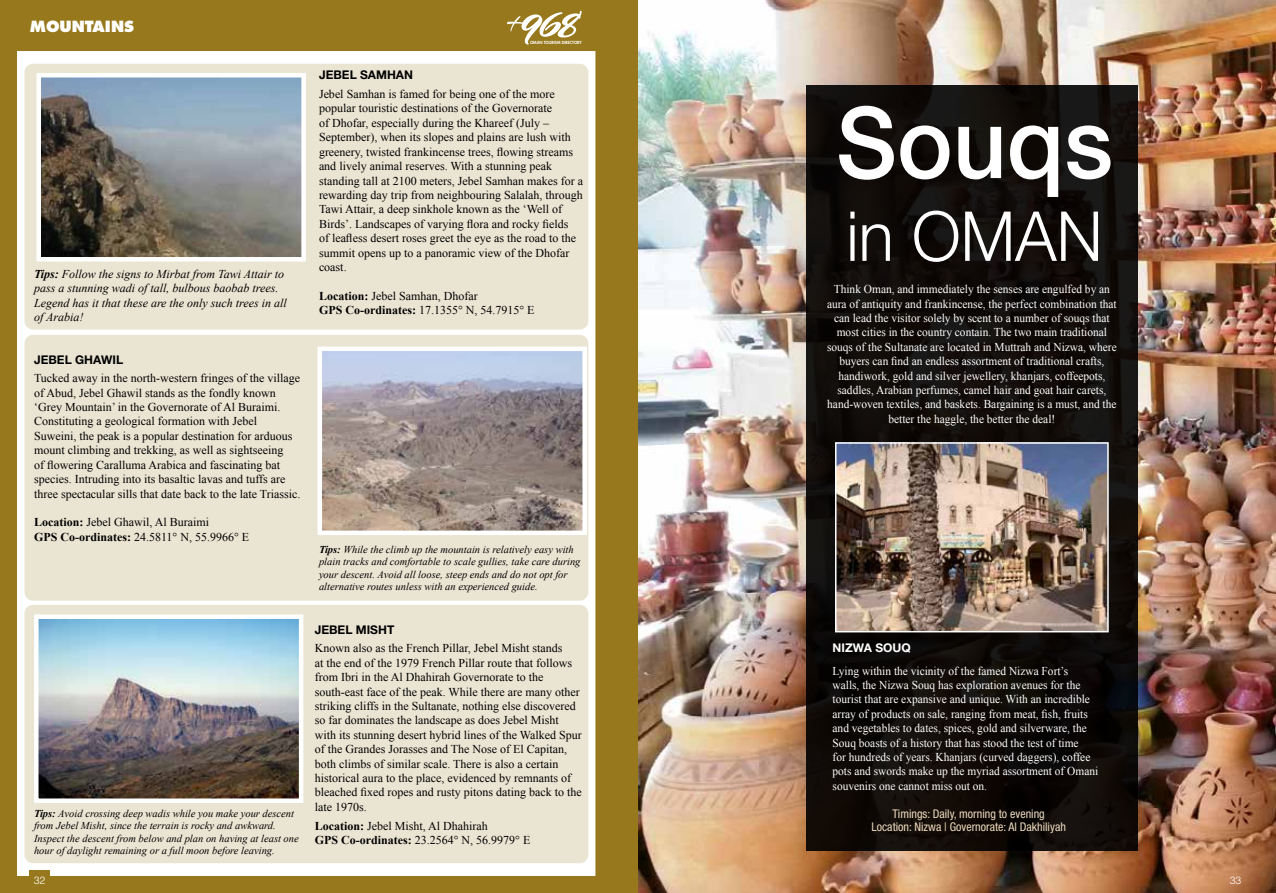
<style>
.page{position:relative;width:1276px;height:893px;background:#fff}
.page>*{position:absolute;margin:0;border:0;box-sizing:border-box;transform-origin:0 0}
.t1{font:500 99px "Helvetica Neue LT Std";color:#fff;scale:.95 1}
.t2{font:300 69px "Helvetica Neue LT Std";color:#fff;scale:.95 1}
.t3{font:800 15px "Futura Std";color:#fff}
.t4{font:12px/14.4px "Times New Roman";color:#000}
.t5{font:12px/14.4px "Times New Roman";color:#fff;text-align:center;scale:.95 1}
.t6{font:italic 12px/14.4px "Times New Roman";color:#000}
.t7{font:condensed 12px/13.5px "Helvetica Neue LT Std";color:#ecd9bc;text-align:center}
.t8{font:700 12px "Helvetica Neue LT Std";color:#000}
.t9{font:700 12px "Helvetica Neue LT Std";color:#fff}
.t10{font:italic 10.5px/12.6px "Times New Roman";color:#000}
.t11{font:300 10.5px "Helvetica LT Std";color:#fff}
.t12{font:800 4.05px "Futura Std";color:#fff}
.s1{font-weight:700}
</style>
<div class="page">
<img style="left:638px;top:0;width:638px;height:893px">
<div style="left:806px;top:85px;width:331px;height:765px;background:linear-gradient(to right,#0e0a08,#120e0c)"></div>
<img style="left:838px;top:445px;width:267px;height:184px">
<div style="left:835px;top:442px;width:273px;height:190px;border:2px solid #fff"></div>
<svg style="left:0;top:0;width:638px;height:893px;background:#c6bfa8"></svg>
<svg style="left:507px;top:11px;width:75px;height:34px"></svg>
<div style="left:30px;top:870px;width:20px;height:20px;background:#97781c"></div>
<p class="t3" style="left:30px;top:17px;width:106px">MOUNTAINS</p>
<p class="t6" style="left:34px;top:266px;width:254px"><span class="s1">Tips:</span> Follow the signs to Mirbat from Tawi Attair to pass a stunning wadi of tall, bulbous baobab trees.<br>Legend has it that these are the only such trees in all of Arabia!</p>
<p class="t8" style="left:34px;top:352px;width:91px">JEBEL GHAWIL</p>
<p class="t4" style="left:34px;top:371px;width:268px">Tucked away in the north-western fringes of the village of Abud, Jebel Ghawil stands as the fondly known ‘Grey Mountain’ in the Governorate of Al Buraimi.<br>Constituting a geological formation with Jebel Suweini, the peak is a popular destination for arduous mount climbing and trekking, as well as sightseeing<br>of flowering Caralluma Arabica and fascinating bat species. Intruding into its basaltic lavas and tuffs are three spectacular sills that date back to the late Triassic.</p>
<p class="t4" style="left:34px;top:515px;width:217px"><span class="s1">Location:</span> Jebel Ghawil, Al Buraimi<br><span class="s1">GPS Co-ordinates:</span> 24.5811° N, 55.9966° E</p>
<p class="t10" style="left:34px;top:807px;width:266px"><span class="s1">Tips:</span> Avoid crossing deep wadis while you make your descent from Jebel Misht, since the terrain is rocky and awkward.<br>Inspect the descent from below and plan on having at least one hour of daylight remaining or a full moon before leaving.</p>
<p class="t11" style="left:34px;top:873px;width:13px">32</p>
<p class="t12" style="left:530px;top:40px;width:53px">OMAN TOURISM DIRECTORY</p>
<p class="t8" style="left:319px;top:68px;width:96px">JEBEL SAMHAN</p>
<p class="t4" style="left:319px;top:87px;width:265px">Jebel Samhan is famed for being one of the more popular touristic destinations of the Governorate<br>of Dhofar, especially during the Khareef (July – September), when its slopes and plains are lush with greenery, twisted frankincense trees, flowing streams and lively animal reserves. With a stunning peak standing tall at 2100 meters, Jebel Samhan makes for a rewarding day trip from neighbouring Salalah, through Tawi Attair, a deep sinkhole known as the ‘Well of Birds’. Landscapes of varying flora and rocky fields<br>of leafless desert roses greet the eye as the road to the summit opens up to a panoramic view of the Dhofar coast.</p>
<p class="t4" style="left:319px;top:288px;width:217px"><span class="s1">Location:</span> Jebel Samhan, Dhofar<br><span class="s1">GPS Co-ordinates:</span> 17.1355° N, 54.7915° E</p>
<p class="t10" style="left:319px;top:543px;width:263px"><span class="s1">Tips:</span> While the climb up the mountain is relatively easy with plain tracks and comfortable to scale gullies, take care during your descent. Avoid all loose, steep ends and do not opt for alternative routes unless with an experienced guide.</p>
<p class="t8" style="left:315px;top:622px;width:81px">JEBEL MISHT</p>
<p class="t4" style="left:315px;top:641px;width:269px">Known also as the French Pillar, Jebel Misht stands<br>at the end of the 1979 French Pillar route that follows from Ibri in the Al Dhahirah Governorate to the south-east face of the peak. While there are many other striking cliffs in the Sultanate, nothing else discovered so far dominates the landscape as does Jebel Misht with its stunning desert hybrid lines of the Walked Spur of the Grandes Jorasses and The Nose of El Capitan, both climbs of similar scale. There is also a certain historical aura to the place, evidenced by remnants of bleached fixed ropes and rusty pitons dating back to the late 1970s.</p>
<p class="t4" style="left:315px;top:818px;width:217px"><span class="s1">Location:</span> Jebel Misht, Al Dhahirah<br><span class="s1">GPS Co-ordinates:</span> 23.2564° N, 56.9979° E</p>
<h1 class="t1" style="left:836px;top:84px;width:293px">Souqs</h1>
<h2 class="t2" style="left:846px;top:194px;width:271px">in OMAN</h2>
<p class="t5" style="left:827px;top:282px;width:306px">Think Oman, and immediately the senses are engulfed by an aura of antiquity and frankincense, the perfect combination that can lead the visitor solely by scent to a number of souqs that most cities in the country contain. The two main traditional souqs of the Sultanate are located in Muttrah and Nizwa, where buyers can find an endless assortment of traditional crafts, handiwork, gold and silver jewellery, khanjars, coffeepots, saddles, Arabian perfumes, camel hair and goat hair carets, hand-woven textiles, and baskets. Bargaining is a must, and the better the haggle, the better the deal!</p>
<p class="t9" style="left:832px;top:640px;width:80px">NIZWA SOUQ</p>
<p class="t5" style="left:832px;top:663px;width:281px;text-align:left">Lying within the vicinity of the famed Nizwa Fort’s<br>walls, the Nizwa Souq has exploration avenues for the tourist that are expansive and unique. With an incredible array of products on sale, ranging from meat, fish, fruits and vegetables to dates, spices, gold and silverware, the Souq boasts of a history that has stood the test of time<br>for hundreds of years. Khanjars (curved daggers), coffee pots and swords make up the myriad assortment of Omani souvenirs one cannot miss out on.</p>
<p class="t7" style="left:871px;top:807px;width:196px">Timings: Daily, morning to evening<br>Location: Nizwa | Governorate: Al Dakhiliyah</p>
<p class="t11" style="left:1229px;top:873px;width:13px">33</p>
</div>
